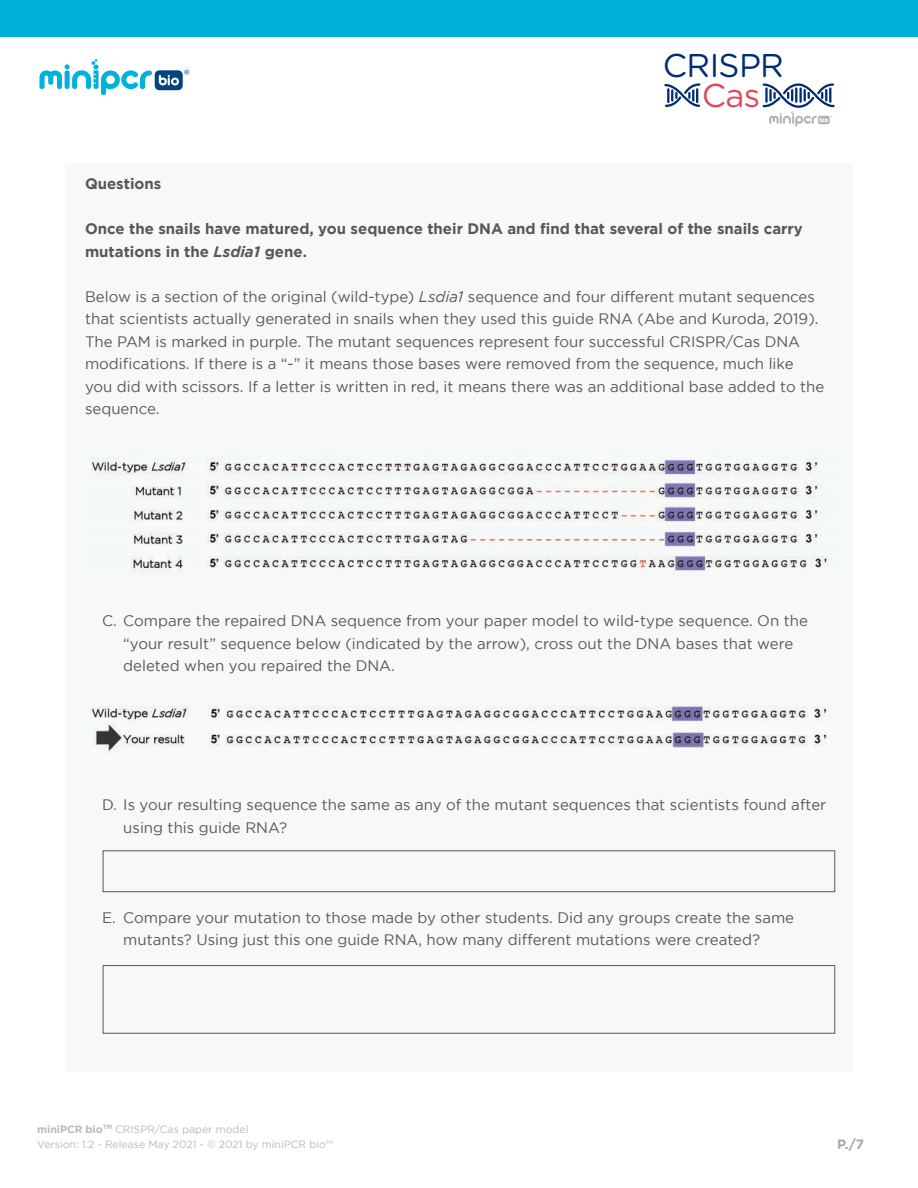
<style>
.page{position:relative;width:918px;height:1188px;background:#fff}
.page>*{position:absolute;margin:0;border:0;box-sizing:border-box;transform-origin:0 0}
.t1{font:32.85px "Gotham Rounded";letter-spacing:-.02em;color:#002d73}
.t2{font:32.85px "Gotham Rounded";color:#df485b}
.CONTENT_-_Regular_Te{font:15.15px/22.5px "AMP Gotham";color:#57585a}
.CONTENT_-_Regular_Te-2{font:700 15.15px/22.5px "AMP Gotham";color:#57585a}
.t3{font:700 13.5px "AMP Gotham";color:#a8a9ad}
.t4{font:10.5px/15.1px "AMP Gotham";color:#b8b9bc}
.s1{font-family:"Gotham";font-style:italic}
.s2{font-weight:700}
</style>
<div class="page">
<div style="left:0;top:0;width:918px;height:36px;background:#00b1dc"></div>
<svg style="left:39px;top:59px;width:150px;height:36px"></svg>
<svg style="left:664px;top:83px;width:37px;height:24px"></svg>
<svg style="left:762px;top:83px;width:73px;height:43px"></svg>
<div style="left:65px;top:163px;width:787px;height:908px;background:#f7f8f8"></div>
<img style="left:91px;top:457px;width:736px;height:116px">
<img style="left:89px;top:706px;width:739px;height:46px">
<div style="left:103px;top:965px;width:732px;height:68px;border:1px solid #57585a"></div>
<div style="left:103px;top:851px;width:732px;height:41px;border:1px solid #57585a"></div>
<h1 class="t1" style="left:663px;top:43px;width:123px">CRISPR</h1>
<h1 class="t2" style="left:702px;top:73px;width:60px">Cas</h1>
<p class="CONTENT_-_Regular_Te-2" style="left:85px;top:172px;width:78px">Questions</p>
<p class="CONTENT_-_Regular_Te-2" style="left:85px;top:217px;width:719px">Once the snails have matured, you sequence their DNA and find that several of the snails carry mutations in the <span class="s1">Lsdia1</span> gene.</p>
<p class="CONTENT_-_Regular_Te" style="left:85px;top:285px;width:741px">Below is a section of the original (wild-type) <span class="s1">Lsdia1</span> sequence and four different mutant sequences that scientists actually generated in snails when they used this guide RNA (Abe and Kuroda, 2019).<br>The PAM is marked in purple. The mutant sequences represent four successful CRISPR/Cas DNA modifications. If there is a “-” it means those bases were removed from the sequence, much like you did with scissors. If a letter is written in red, it means there was an additional base added to the sequence.</p>
<p class="CONTENT_-_Regular_Te" style="left:123px;top:610px;width:686px;text-indent:-21px">C. Compare the repaired DNA sequence from your paper model to wild-type sequence. On the “your result” sequence below (indicated by the arrow), cross out the DNA bases that were deleted when you repaired the DNA.</p>
<p class="CONTENT_-_Regular_Te" style="left:123px;top:794px;width:704px;text-indent:-21px">D. Is your resulting sequence the same as any of the mutant sequences that scientists found after using this guide RNA?</p>
<p class="CONTENT_-_Regular_Te" style="left:123px;top:907px;width:672px;text-indent:-21px">E. Compare your mutation to those made by other students. Did any groups create the same mutants? Using just this one guide RNA, how many different mutations were created?</p>
<p class="t4" style="left:37px;top:1122px;width:297px"><span class="s2">miniPCR bio</span><sup>TM</sup> CRISPR/Cas paper model<br>Version: 1.2 - Release May 2021 - © 2021 by miniPCR bio™</p>
<p class="t3" style="left:837px;top:1136px;width:29px">P./7</p>
</div>
